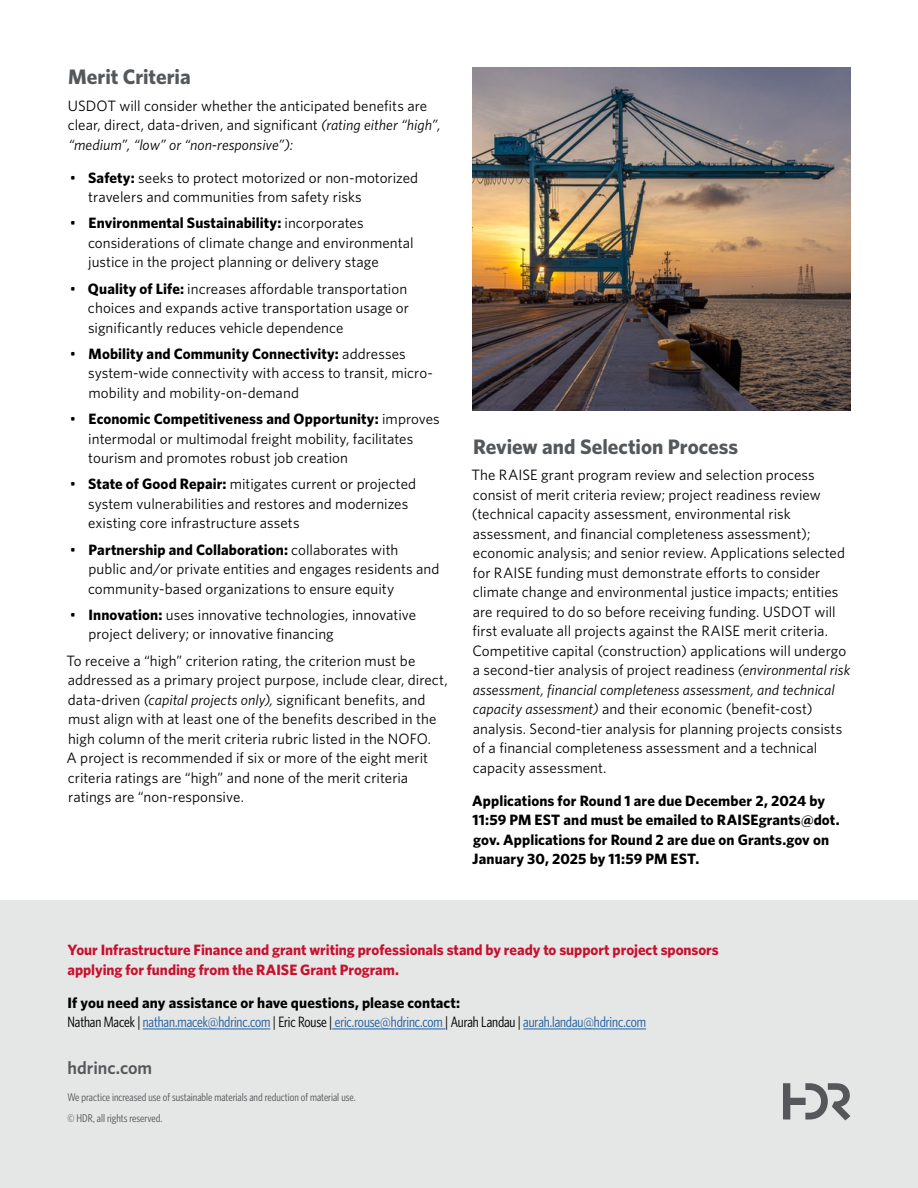
<style>
.page{position:relative;width:918px;height:1188px;background:#fff}
.page>*{position:absolute;margin:0;border:0;box-sizing:border-box;transform-origin:0 0}
.t1{font:700 21px "Whitney";letter-spacing:-.005em;color:#54585a}
.t2{font:600 18px "Whitney";color:#54585a}
.t3{font:15px/19.5px "Whitney";letter-spacing:.005em;color:#000}
.t4{font:700 15px/19.5px "Whitney";letter-spacing:.005em;color:#000}
.t5{font:700 15px/19.5px "Whitney";letter-spacing:-.005em;color:#c8102e}
.t6{font:15px "Whitney Condensed";letter-spacing:-.005em;color:#215e9e}
.t7{font:11.25px/20.2px "Whitney Condensed";color:#54585a}
.s1{font-style:italic}
.s2{font-weight:700}
.s3{color:#000}
</style>
<div class="page">
<div style="left:0;top:901px;width:918px;height:287px;background:#e5e6e6"></div>
<hr style="left:143px;top:1029px;width:127px;height:1px;background:#215e9e">
<hr style="left:332px;top:1029px;width:113px;height:1px;background:#215e9e">
<hr style="left:523px;top:1029px;width:123px;height:1px;background:#215e9e">
<img style="left:472px;top:68px;width:378px;height:342px">
<svg style="left:783px;top:1083px;width:67px;height:38px"></svg>
<h1 class="t1" style="left:68px;top:63px;width:124px">Merit Criteria</h1>
<p class="t3" style="left:68px;top:95px;width:374px">USDOT will consider whether the anticipated benefits are clear, direct, data-driven, and significant <span class="s1">(rating either “high”, “medium”, “low” or “non-responsive”):</span></p>
<p class="t3" style="left:88px;top:167px;width:331px;text-indent:-19px">• <span class="s2">Safety:</span> seeks to protect motorized or non-motorized travelers and communities from safety risks</p>
<p class="t3" style="left:88px;top:213px;width:327px;text-indent:-18px">• <span class="s2">Environmental Sustainability:</span> incorporates considerations of climate change and environmental justice in the project planning or delivery stage</p>
<p class="t3" style="left:88px;top:278px;width:323px;text-indent:-18px">• <span class="s2">Quality of Life:</span> increases affordable transportation choices and expands active transportation usage or significantly reduces vehicle dependence</p>
<p class="t3" style="left:88px;top:343px;width:346px;text-indent:-18px">• <span class="s2">Mobility and Community Connectivity:</span> addresses system-wide connectivity with access to transit, micro&shy;mobility and mobility-on-demand</p>
<p class="t3" style="left:88px;top:409px;width:353px;text-indent:-19px">• <span class="s2">Economic Competitiveness and Opportunity:</span> improves intermodal or multimodal freight mobility, facilitates tourism and promotes robust job creation</p>
<p class="t3" style="left:88px;top:474px;width:330px;text-indent:-18px">• <span class="s2">State of Good Repair:</span> mitigates current or projected system vulnerabilities and restores and modernizes existing core infrastructure assets</p>
<p class="t3" style="left:88px;top:539px;width:353px;text-indent:-18px">• <span class="s2">Partnership and Collaboration:</span> collaborates with public and/or private entities and engages residents and community-based organizations to ensure equity</p>
<p class="t3" style="left:88px;top:604px;width:329px;text-indent:-19px">• <span class="s2">Innovation:</span> uses innovative technologies, innovative project delivery; or innovative financing</p>
<p class="t3" style="left:66px;top:650px;width:383px">To receive a “high” criterion rating, the criterion must be addressed as a primary project purpose, include clear, direct, data-driven <span class="s1">(capital projects only),</span> significant benefits, and must align with at least one of the benefits described in the high column of the merit criteria rubric listed in the NOFO.<br>A project is recommended if six or more of the eight merit criteria ratings are “high” and none of the merit criteria ratings are “non-responsive.</p>
<h1 class="t1" style="left:473px;top:433px;width:267px">Review and Selection Process</h1>
<p class="t3" style="left:471px;top:465px;width:380px">The RAISE grant program review and selection process consist of merit criteria review; project readiness review (technical capacity assessment, environmental risk assessment, and financial completeness assessment); economic analysis; and senior review. Applications selected for RAISE funding must demonstrate efforts to consider climate change and environmental justice impacts; entities are required to do so before receiving funding. USDOT will first evaluate all projects against the RAISE merit criteria.<br>Competitive capital (construction) applications will undergo a second-tier analysis of project readiness <span class="s1">(environmental risk assessment, financial completeness assessment, and technical capacity assessment)</span> and their economic (benefit-cost) analysis. Second-tier analysis for planning projects consists of a financial completeness assessment and a technical capacity assessment.</p>
<p class="t4" style="left:472px;top:791px;width:369px">Applications for Round 1 are due December 2, 2024 by 11:59 PM EST and must be emailed to RAISEgrants@dot. gov. Applications for Round 2 are due on Grants.gov on January 30, 2025 by 11:59 PM EST.</p>
<p class="t5" style="left:68px;top:940px;width:653px">Your Infrastructure Finance and grant writing professionals stand by ready to support project sponsors applying for funding from the RAISE Grant Program.</p>
<p class="t4" style="left:68px;top:993px;width:394px">If you need any assistance or have questions, please contact:</p>
<p class="t6" style="left:68px;top:1013px;width:580px"><span class="s3">Nathan Macek |</span> nathan.macek@hdrinc.com <span class="s3">| Eric Rouse |</span> eric.rouse@hdrinc.com <span class="s3">| Aurah Landau |</span> aurah.landau@hdrinc.com</p>
<p class="t2" style="left:68px;top:1056px;width:86px">hdrinc.com</p>
<p class="t7" style="left:68px;top:1087px;width:290px">We practice increased use of sustainable materials and reduction of material use. © HDR, all rights reserved.</p>
</div>
